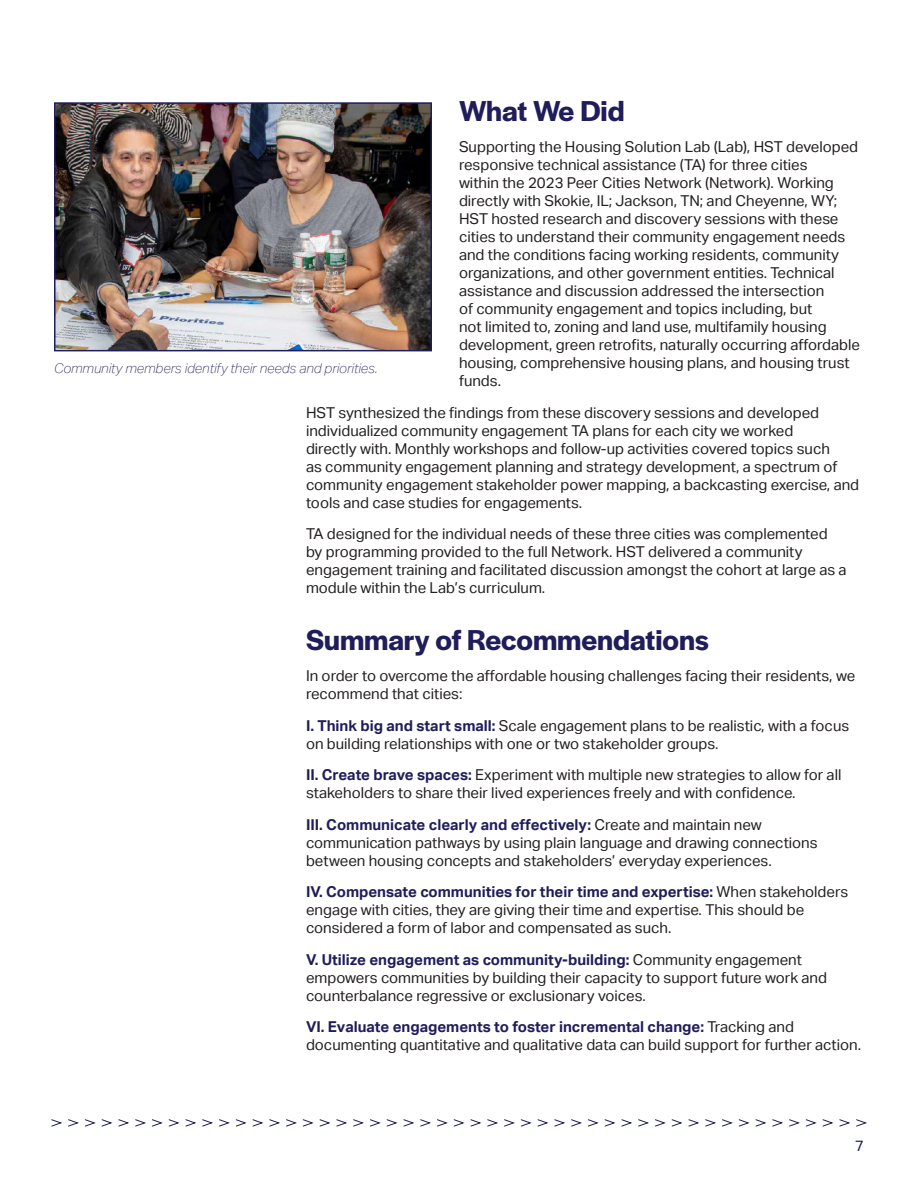
<style>
.page{position:relative;width:918px;height:1188px;background:#fff}
.page>*{position:absolute;margin:0;border:0;box-sizing:border-box;transform-origin:0 0}
.t1{font:600 30px "Halyard Display";color:#1f1d5a}
.Body{font:15px/18px "Aktiv Grotesk";color:#231f20}
.t2{font:15px "Aktiv Grotesk";color:#1f1d5a}
.Captions_1{font:italic 100 13.5px "Aktiv Grotesk";color:#1f1d5a}
.s1{font-weight:700;color:#1f1d5a}
</style>
<div class="page">
<svg style="left:51px;top:1119px;width:816px;height:8px"></svg>
<img style="left:57px;top:105px;width:372px;height:243px">
<div style="left:54px;top:102px;width:378px;height:249px;border:2px solid #1f1d5a"></div>
<p class="t1" style="left:459px;top:90px;width:167px">What We Did</p>
<p class="Body" style="left:459px;top:138px;width:403px">Supporting the Housing Solution Lab (Lab), HST developed responsive technical assistance (TA) for three cities<br>within the 2023 Peer Cities Network (Network). Working directly with Skokie, IL; Jackson, TN; and Cheyenne, WY; HST hosted research and discovery sessions with these cities to understand their community engagement needs and the conditions facing working residents, community organizations, and other government entities. Technical assistance and discussion addressed the intersection<br>of community engagement and topics including, but<br>not limited to, zoning and land use, multifamily housing development, green retrofits, naturally occurring affordable housing, comprehensive housing plans, and housing trust funds.</p>
<p class="Body" style="left:306px;top:404px;width:555px">HST synthesized the findings from these discovery sessions and developed individualized community engagement TA plans for each city we worked<br>directly with. Monthly workshops and follow-up activities covered topics such<br>as community engagement planning and strategy development, a spectrum of community engagement stakeholder power mapping, a backcasting exercise, and tools and case studies for engagements.</p>
<p class="Body" style="left:306px;top:525px;width:542px">TA designed for the individual needs of these three cities was complemented by programming provided to the full Network. HST delivered a community engagement training and facilitated discussion amongst the cohort at large as a module within the Lab’s curriculum.</p>
<p class="t1" style="left:306px;top:618px;width:404px">Summary of Recommendations</p>
<p class="Body" style="left:306px;top:667px;width:551px">In order to overcome the affordable housing challenges facing their residents, we recommend that cities:</p>
<p class="Body" style="left:306px;top:717px;width:545px"><span class="s1">I. Think big and start small:</span> Scale engagement plans to be realistic, with a focus on building relationships with one or two stakeholder groups.</p>
<p class="Body" style="left:306px;top:766px;width:537px"><span class="s1">II. Create brave spaces:</span> Experiment with multiple new strategies to allow for all stakeholders to share their lived experiences freely and with confidence.</p>
<p class="Body" style="left:306px;top:816px;width:513px"><span class="s1">III. Communicate clearly and effectively:</span> Create and maintain new communication pathways by using plain language and drawing connections between housing concepts and stakeholders’ everyday experiences.</p>
<p class="Body" style="left:306px;top:883px;width:544px"><span class="s1">IV. Compensate communities for their time and expertise:</span> When stakeholders engage with cities, they are giving their time and expertise. This should be considered a form of labor and compensated as such.</p>
<p class="Body" style="left:306px;top:951px;width:523px"><span class="s1">V. Utilize engagement as community-building:</span> Community engagement empowers communities by building their capacity to support future work and counterbalance regressive or exclusionary voices.</p>
<p class="Body" style="left:306px;top:1018px;width:557px"><span class="s1">VI. Evaluate engagements to foster incremental change:</span> Tracking and documenting quantitative and qualitative data can build support for further action.</p>
<p class="Captions_1" style="left:54px;top:361px;width:325px">Community members identify their needs and priorities.</p>
<p class="t2" style="left:855px;top:1138px;width:10px">7</p>
</div>
